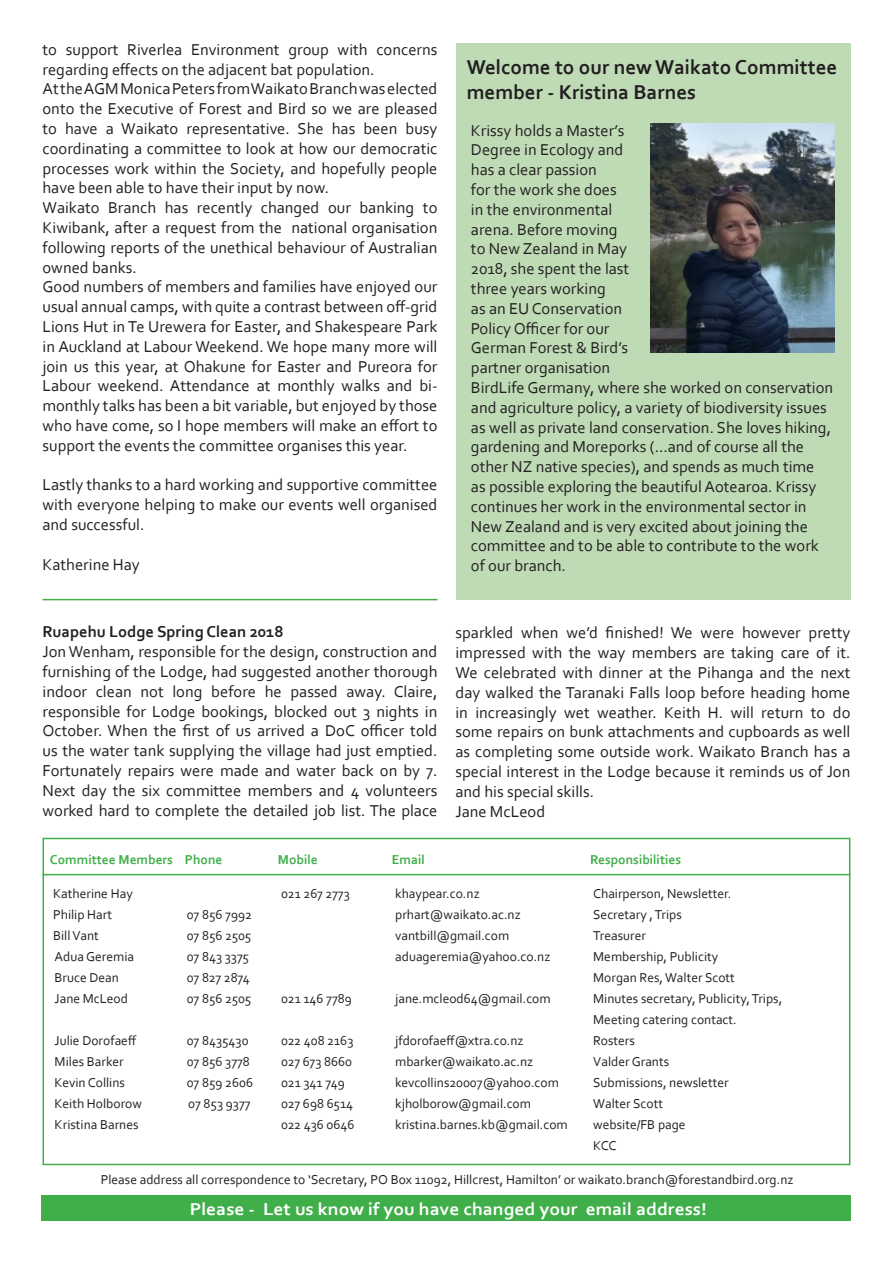
<style>
.page{position:relative;width:893px;height:1263px;background:#fff}
.page>*{position:absolute;margin:0;border:0;box-sizing:border-box;transform-origin:0 0}
.t1{font:700 21px/25.2px "Corbel";color:#231f20}
.t2{font:700 18px "Corbel";color:#fff;scale:1.08 1}
.t3{font:16.5px/19.8px "Corbel";color:#231f20;text-align:justify}
.t4{font:700 16.5px "Corbel";color:#231f20}
.t5{font:13.5px "Corbel";color:#231f20}
.t6{font:700 13.5px "Corbel";color:#40ae49}
.t7{font:13.5px "Corbel";letter-spacing:-.02em;color:#231f20}
</style>
<div class="page">
<div style="left:456px;top:43px;width:395px;height:557px;background:#bedbb6"></div>
<div style="left:43px;top:838px;width:807px;height:327px;border:2px solid #40ae49"></div>
<div style="left:41px;top:1195px;width:809px;height:25px;background:#40ae49"></div>
<hr style="left:43px;top:874px;width:807px;height:1px;background:#40ae49">
<img style="left:650px;top:123px;width:185px;height:230px">
<hr style="left:43px;top:599px;width:394px;height:1px;background:#40ae49">
<p class="t3" style="left:43px;top:39px;width:396px">to support Riverlea Environment group with concerns regarding effects on the adjacent bat population.</p>
<p class="t3" style="left:43px;top:79px;width:396px">At the AGM Monica Peters from Waikato Branch was elected onto the Executive of Forest and Bird so we are pleased to have a Waikato representative. She has been busy coordinating a committee to look at how our democratic processes work within the Society, and hopefully people have been able to have their input by now.</p>
<p class="t3" style="left:43px;top:197px;width:396px">Waikato Branch has recently changed our banking to Kiwibank, after a request from the national organisation following reports of the unethical behaviour of Australian owned banks.</p>
<p class="t3" style="left:43px;top:277px;width:396px">Good numbers of members and families have enjoyed our usual annual camps, with quite a contrast between off-grid Lions Hut in Te Urewera for Easter, and Shakespeare Park in Auckland at Labour Weekend. We hope many more will join us this year, at Ohakune for Easter and Pureora for Labour weekend. Attendance at monthly walks and bi&shy;monthly talks has been a bit variable, but enjoyed by those who have come, so I hope members will make an effort to support the events the committee organises this year.</p>
<p class="t3" style="left:43px;top:475px;width:396px">Lastly thanks to a hard working and supportive committee with everyone helping to make our events well organised and successful.</p>
<p class="t3" style="left:43px;top:554px;width:99px">Katherine Hay</p>
<p class="t1" style="left:467px;top:54px;width:372px">Welcome to our new Waikato Committee member - Kristina Barnes</p>
<p class="t3" style="left:471px;top:120px;width:364px;text-align:left">Krissy holds a Master’s<br>Degree in Ecology and<br>has a clear passion<br>for the work she does<br>in the environmental<br>arena. Before moving<br>to New Zealand in May<br>2018, she spent the last<br>three years working<br>as an EU Conservation<br>Policy Officer for our<br>German Forest &amp; Bird’s<br>partner organisation<br>BirdLife Germany, where she worked on conservation and agriculture policy, a variety of biodiversity issues as well as private land conservation. She loves hiking, gardening and Moreporks (…and of course all the other NZ native species), and spends as much time as possible exploring the beautiful Aotearoa. Krissy continues her work in the environmental sector in<br>New Zealand and is very excited about joining the committee and to be able to contribute to the work of our branch.</p>
<p class="t4" style="left:43px;top:622px;width:242px">Ruapehu Lodge Spring Clean 2018</p>
<p class="t3" style="left:43px;top:641px;width:396px">Jon Wenham, responsible for the design, construction and furnishing of the Lodge, had suggested another thorough indoor clean not long before he passed away. Claire, responsible for Lodge bookings, blocked out 3 nights in October. When the first of us arrived a DoC officer told us the water tank supplying the village had just emptied.<br>Fortunately repairs were made and water back on by 7.<br>Next day the six committee members and 4 volunteers worked hard to complete the detailed job list. The place</p>
<p class="t3" style="left:455px;top:623px;width:396px">sparkled when we’d finished! We were however pretty impressed with the way members are taking care of it.<br>We celebrated with dinner at the Pihanga and the next day walked the Taranaki Falls loop before heading home in increasingly wet weather. Keith H. will return to do some repairs on bunk attachments and cupboards as well as completing some outside work. Waikato Branch has a special interest in the Lodge because it reminds us of Jon and his special skills.</p>
<p class="t3" style="left:455px;top:801px;width:91px">Jane McLeod</p>
<p class="t6" style="left:50px;top:851px;width:174px">Committee Members Phone</p>
<p class="t6" style="left:278px;top:851px;width:41px">Mobile</p>
<p class="t6" style="left:392px;top:851px;width:34px">Email</p>
<p class="t6" style="left:590px;top:851px;width:93px">Responsibilities</p>
<p class="t5" style="left:53px;top:885px;width:81px">Katherine Hay</p>
<p class="t5" style="left:281px;top:885px;width:70px">021 267 2773</p>
<p class="t5" style="left:395px;top:885px;width:86px">khaypear.co.nz</p>
<p class="t5" style="left:593px;top:885px;width:140px">Chairperson, Newsletter.</p>
<p class="t5" style="left:53px;top:906px;width:60px">Philip Hart</p>
<p class="t5" style="left:187px;top:906px;width:67px">07 856 7992</p>
<p class="t5" style="left:395px;top:906px;width:127px">prhart@waikato.ac.nz</p>
<p class="t5" style="left:593px;top:906px;width:90px">Secretary , Trips</p>
<p class="t5" style="left:53px;top:927px;width:47px">Bill Vant</p>
<p class="t5" style="left:187px;top:927px;width:66px">07 856 2505</p>
<p class="t5" style="left:395px;top:927px;width:116px">vantbill@gmail.com</p>
<p class="t5" style="left:593px;top:927px;width:54px">Treasurer</p>
<p class="t5" style="left:55px;top:948px;width:81px">Adua Geremia</p>
<p class="t5" style="left:187px;top:948px;width:64px">07 843 3375</p>
<p class="t5" style="left:395px;top:948px;width:157px">aduageremia@yahoo.co.nz</p>
<p class="t5" style="left:593px;top:948px;width:127px">Membership, Publicity</p>
<p class="t5" style="left:55px;top:969px;width:66px">Bruce Dean</p>
<p class="t7" style="left:187px;top:969px;width:65px">07 827 2874</p>
<p class="t5" style="left:593px;top:969px;width:143px">Morgan Res, Walter Scott</p>
<p class="t5" style="left:55px;top:990px;width:75px">Jane McLeod</p>
<p class="t5" style="left:187px;top:990px;width:66px">07 856 2505</p>
<p class="t5" style="left:281px;top:990px;width:72px">021 146 7789</p>
<p class="t5" style="left:395px;top:990px;width:157px">jane.mcleod64@gmail.com</p>
<p class="t5" style="left:593px;top:990px;width:191px">Minutes secretary, Publicity, Trips,</p>
<p class="t5" style="left:593px;top:1011px;width:145px">Meeting catering contact.</p>
<p class="t5" style="left:55px;top:1032px;width:83px">Julie Dorofaeff</p>
<p class="t5" style="left:187px;top:1032px;width:63px">07 8435430</p>
<p class="t5" style="left:281px;top:1032px;width:74px">022 408 2163</p>
<p class="t5" style="left:395px;top:1032px;width:130px">jfdorofaeff@xtra.co.nz</p>
<p class="t5" style="left:593px;top:1032px;width:43px">Rosters</p>
<p class="t5" style="left:55px;top:1053px;width:70px">Miles Barker</p>
<p class="t5" style="left:187px;top:1053px;width:65px">07 856 3778</p>
<p class="t5" style="left:281px;top:1053px;width:73px">027 673 8660</p>
<p class="t5" style="left:395px;top:1053px;width:139px">mbarker@waikato.ac.nz</p>
<p class="t5" style="left:593px;top:1053px;width:77px">Valder Grants</p>
<p class="t5" style="left:55px;top:1074px;width:72px">Kevin Collins</p>
<p class="t5" style="left:187px;top:1074px;width:68px">07 859 2606</p>
<p class="t5" style="left:281px;top:1074px;width:65px">021 341 749</p>
<p class="t5" style="left:395px;top:1074px;width:165px">kevcollins20007@yahoo.com</p>
<p class="t5" style="left:593px;top:1074px;width:137px">Submissions, newsletter</p>
<p class="t5" style="left:55px;top:1095px;width:89px">Keith Holborow</p>
<p class="t5" style="left:188px;top:1095px;width:64px">07 853 9377</p>
<p class="t5" style="left:281px;top:1095px;width:73px">027 698 6514</p>
<p class="t5" style="left:395px;top:1095px;width:137px">kjholborow@gmail.com</p>
<p class="t5" style="left:593px;top:1095px;width:71px">Walter Scott</p>
<p class="t5" style="left:55px;top:1116px;width:85px">Kristina Barnes</p>
<p class="t5" style="left:281px;top:1116px;width:75px">022 436 0646</p>
<p class="t5" style="left:395px;top:1116px;width:174px">kristina.barnes.kb@gmail.com</p>
<p class="t5" style="left:593px;top:1116px;width:94px">website/FB page</p>
<p class="t5" style="left:593px;top:1137px;width:25px">KCC</p>
<p class="t5" style="left:101px;top:1171px;width:694px">Please address all correspondence to ‘Secretary, PO Box 11092, Hillcrest, Hamilton’ or waikato.branch@forestandbird.org.nz</p>
<p class="t2" style="left:190px;top:1197px;width:480px">Please - Let us know if you have changed your email address!</p>
</div>
